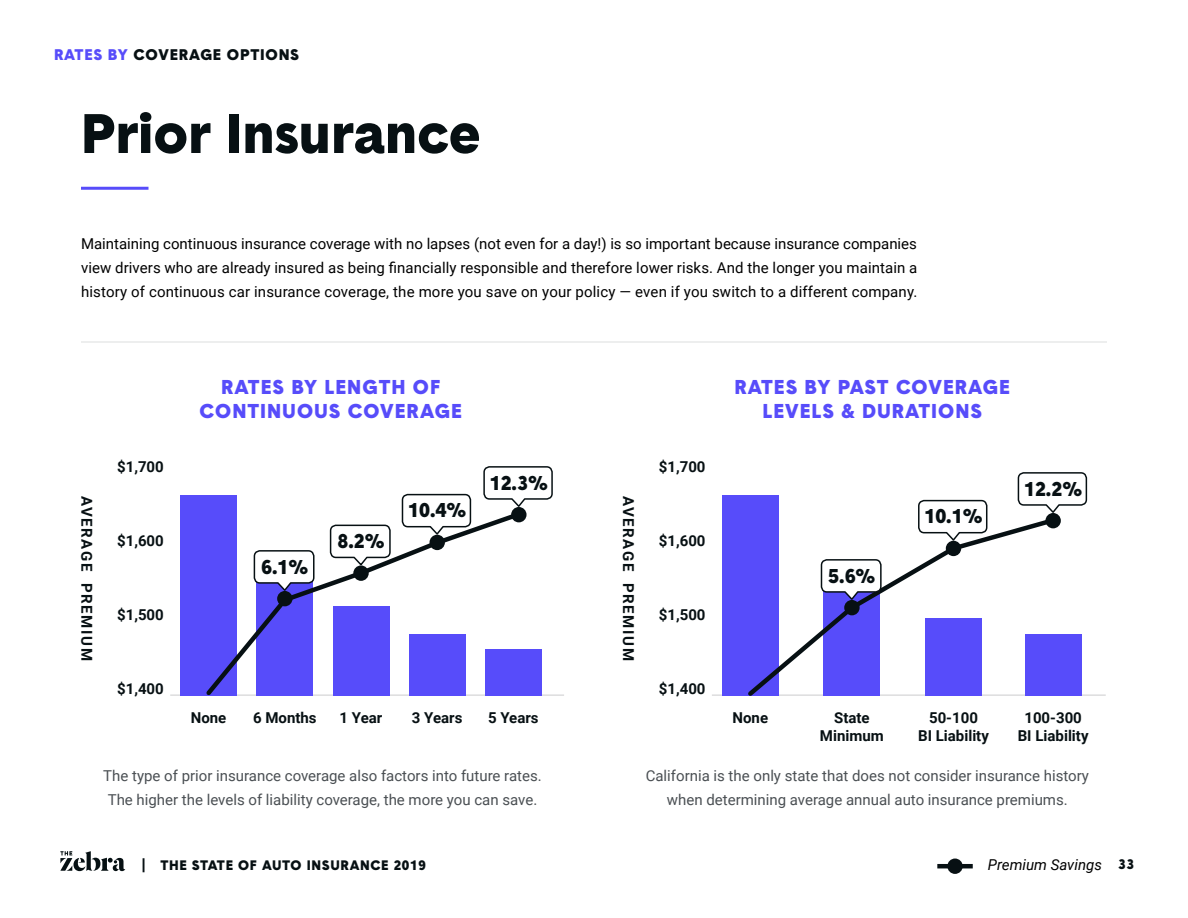
<style>
.page{position:relative;width:1188px;height:918px;background:#fff}
.page>*{position:absolute;margin:0;border:0;box-sizing:border-box;transform-origin:0 0}
.t1{font:900 54px "Basetica";color:#071013}
.t2{font:900 19.5px/24px "Basetica";letter-spacing:.05em;color:#574cfa;text-align:center}
.t3{font:900 19.5px "Basetica";color:#071013}
.t4{font:15px/24px "Roboto";letter-spacing:.01em;color:#000;text-align:justify}
.t5{font:15px/24px "Roboto";color:#4a4f53}
.t6{font:700 15px/18px "Roboto";color:#071013;text-align:center}
.t7{font:700 15px "Roboto";letter-spacing:.11em;color:#071013}
.t8{font:900 15px "Basetica";letter-spacing:.05em;color:#071013}
.t9{font:italic 15px "Roboto";color:#000}
.t10{font:900 13.5px "Basetica";color:#071013}
.t11{font:900 13.35px "Basetica";letter-spacing:.05em;color:#071013}
.s1{color:#574cfa}
</style>
<div class="page">
<hr style="left:170px;top:694px;width:394px;height:2px;background:#dcddde">
<hr style="left:712px;top:694px;width:394px;height:2px;background:#dcddde">
<div style="left:485px;top:649px;width:57px;height:47px;background:#574cfa"></div>
<hr style="left:81px;top:187px;width:67px;height:3px;background:#574cfa">
<hr style="left:81px;top:341px;width:1026px;height:2px;background:#e8e9e9">
<hr style="left:937px;top:864px;width:36px;height:4px;background:#071013">
<div style="left:180px;top:496px;width:57px;height:200px;background:#574cfa"></div>
<svg style="left:401px;top:493px;width:71px;height:16px"></svg>
<div style="left:722px;top:496px;width:57px;height:200px;background:#574cfa"></div>
<div style="left:1025px;top:634px;width:57px;height:62px;background:#574cfa"></div>
<svg style="left:483px;top:466px;width:70px;height:42px"></svg>
<svg style="left:511px;top:507px;width:16px;height:15px"></svg>
<svg style="left:918px;top:499px;width:70px;height:16px"></svg>
<svg style="left:1017px;top:472px;width:71px;height:42px"></svg>
<svg style="left:1045px;top:513px;width:16px;height:15px"></svg>
<div style="left:947px;top:859px;width:16px;height:15px;background:#071013;border-radius:50%"></div>
<svg style="left:206px;top:509px;width:319px;height:187px"></svg>
<svg style="left:748px;top:515px;width:311px;height:181px"></svg>
<svg style="left:820px;top:558px;width:62px;height:44px"></svg>
<svg style="left:60px;top:851px;width:65px;height:20px"></svg>
<p class="t8" style="left:54px;top:44px;width:247px"><span class="s1">RATES BY</span> COVERAGE OPTIONS</p>
<h1 class="t1" style="left:81px;top:95px;width:401px">Prior Insurance</h1>
<p class="t4" style="left:81px;top:231px;width:838px">Maintaining continuous insurance coverage with no lapses (not even for a day!) is so important because insurance companies view drivers who are already insured as being financially responsible and therefore lower risks. And the longer you maintain a history of continuous car insurance coverage, the more you save on your policy — even if you switch to a different company.</p>
<h2 class="t2" style="left:200px;top:374px;width:264px">RATES BY LENGTH OF<br>CONTINUOUS COVERAGE</h2>
<h2 class="t2" style="left:734px;top:374px;width:277px">RATES BY PAST COVERAGE<br>LEVELS &amp; DURATIONS</h2>
<p class="t7" style="left:97px;top:496px;width:167px;rotate:90deg">AVERAGE PREMIUM</p>
<p class="t6" style="left:117px;top:457px;width:48px">$1,700</p>
<h2 class="t3" style="left:490px;top:469px;width:60px">12.3%</h2>
<p class="t6" style="left:659px;top:457px;width:48px">$1,700</p>
<p class="t6" style="left:117px;top:531px;width:48px">$1,600</p>
<p class="t6" style="left:117px;top:605px;width:48px">$1,500</p>
<h2 class="t3" style="left:261px;top:553px;width:49px">6.1%</h2>
<h2 class="t3" style="left:337px;top:527px;width:49px">8.2%</h2>
<h2 class="t3" style="left:408px;top:496px;width:60px">10.4%</h2>
<p class="t7" style="left:639px;top:496px;width:167px;rotate:90deg">AVERAGE PREMIUM</p>
<p class="t6" style="left:659px;top:531px;width:48px">$1,600</p>
<p class="t6" style="left:659px;top:605px;width:48px">$1,500</p>
<h2 class="t3" style="left:828px;top:562px;width:49px">5.6%</h2>
<h2 class="t3" style="left:924px;top:502px;width:60px">10.1%</h2>
<h2 class="t3" style="left:1024px;top:475px;width:60px">12.2%</h2>
<p class="t6" style="left:117px;top:680px;width:48px">$1,400</p>
<p class="t6" style="left:659px;top:680px;width:48px">$1,400</p>
<p class="t6" style="left:191px;top:708px;width:37px">None</p>
<p class="t6" style="left:253px;top:708px;width:65px">6 Months</p>
<p class="t6" style="left:340px;top:708px;width:44px">1 Year</p>
<p class="t6" style="left:412px;top:708px;width:52px">3 Years</p>
<p class="t6" style="left:488px;top:708px;width:52px">5 Years</p>
<p class="t6" style="left:733px;top:708px;width:37px">None</p>
<p class="t6" style="left:820px;top:708px;width:65px">State<br>Minimum</p>
<p class="t6" style="left:918px;top:708px;width:72px">50-100<br>BI Liability</p>
<p class="t6" style="left:1018px;top:708px;width:72px">100-300<br>BI Liability</p>
<p class="t5" style="left:103px;top:763px;width:440px">The type of prior insurance coverage also factors into future rates.<br>The higher the levels of liability coverage, the more you can save.</p>
<p class="t5" style="left:646px;top:763px;width:445px;text-align:center">California is the only state that does not consider insurance history when determining average annual auto insurance premiums.</p>
<p class="t11" style="left:142px;top:855px;width:286px">| THE STATE OF AUTO INSURANCE 2019</p>
<p class="t9" style="left:988px;top:854px;width:116px">Premium Savings</p>
<p class="t10" style="left:1118px;top:855px;width:17px">33</p>
</div>
